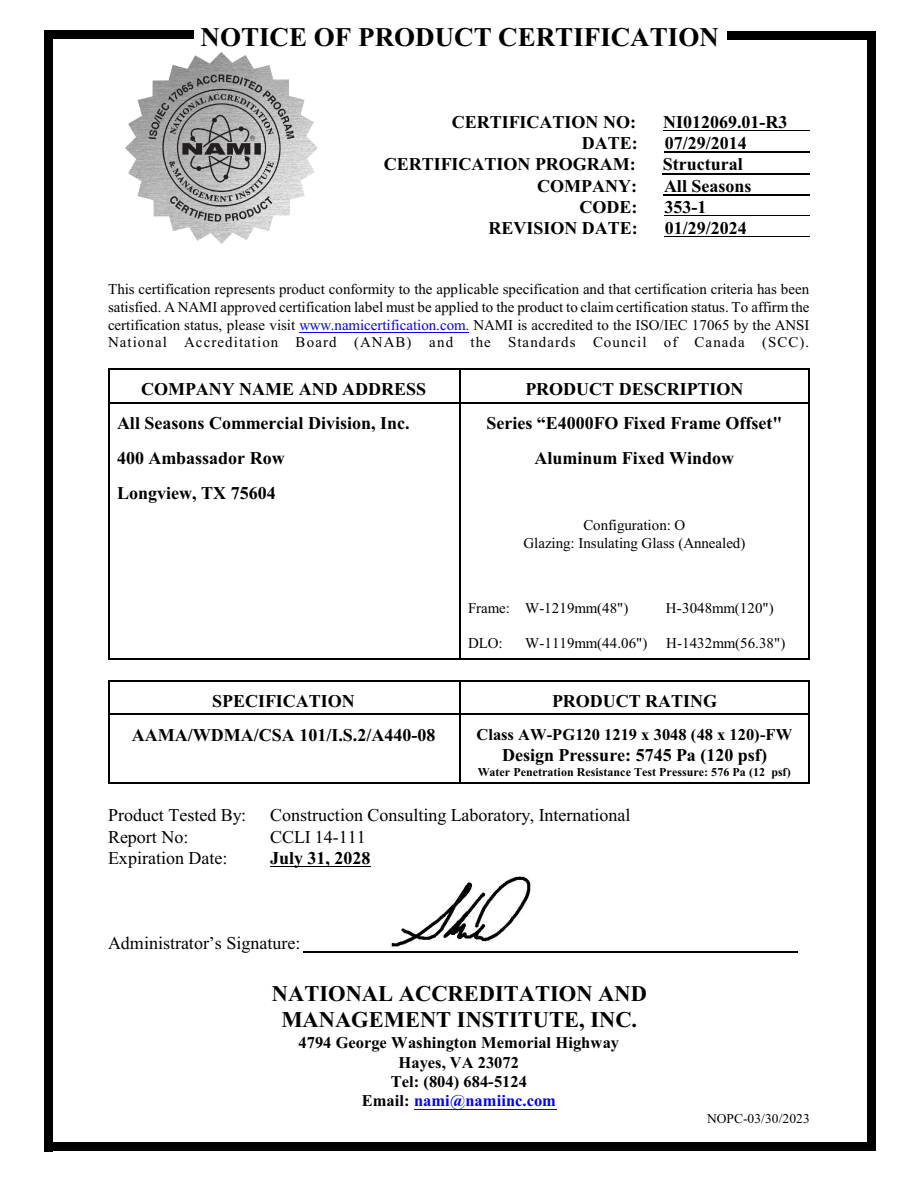
<style>
.page{position:relative;width:918px;height:1188px;background:#fff}
.page>*{position:absolute;margin:0;border:0;box-sizing:border-box;transform-origin:0 0}
.t1{font:700 27px "Times New Roman";color:#000}
.t2{font:700 22.5px/26.2px "Times New Roman";color:#000;text-align:center}
.t3{font:700 18px "Times New Roman";color:#000}
.t4{font:18px "Times New Roman";color:#000}
.t5{font:700 16.5px/19.5px "Times New Roman";color:#000;text-align:center}
.t6{font:15px/17.7px "Times New Roman";letter-spacing:.005em;color:#000;text-align:justify}
.t7{font:13.5px "Times New Roman";letter-spacing:.005em;color:#000}
.t8{font:700 12px "Times New Roman";color:#000}
.s1{color:#00f}
</style>
<div class="page">
<hr style="left:108px;top:369px;width:351px;height:1px;background:#000">
<hr style="left:108px;top:370px;width:1px;height:33px;background:#000">
<hr style="left:108px;top:402px;width:351px;height:1px;background:#000">
<hr style="left:809px;top:369px;width:1px;height:34px;background:#000">
<hr style="left:459px;top:369px;width:351px;height:1px;background:#000">
<hr style="left:459px;top:370px;width:1px;height:33px;background:#000">
<hr style="left:459px;top:402px;width:349px;height:1px;background:#000">
<hr style="left:108px;top:403px;width:1px;height:35px;background:#000">
<hr style="left:809px;top:403px;width:1px;height:35px;background:#000">
<hr style="left:459px;top:403px;width:1px;height:35px;background:#000">
<hr style="left:108px;top:438px;width:1px;height:34px;background:#000">
<hr style="left:809px;top:438px;width:1px;height:34px;background:#000">
<hr style="left:459px;top:438px;width:1px;height:34px;background:#000">
<hr style="left:108px;top:472px;width:1px;height:35px;background:#000">
<hr style="left:809px;top:472px;width:1px;height:35px;background:#000">
<hr style="left:459px;top:472px;width:1px;height:35px;background:#000">
<hr style="left:108px;top:507px;width:1px;height:48px;background:#000">
<hr style="left:809px;top:507px;width:1px;height:48px;background:#000">
<hr style="left:459px;top:507px;width:1px;height:48px;background:#000">
<hr style="left:108px;top:556px;width:1px;height:34px;background:#000">
<hr style="left:809px;top:556px;width:1px;height:34px;background:#000">
<hr style="left:459px;top:556px;width:1px;height:34px;background:#000">
<hr style="left:108px;top:590px;width:1px;height:35px;background:#000">
<hr style="left:809px;top:590px;width:1px;height:35px;background:#000">
<hr style="left:459px;top:590px;width:1px;height:35px;background:#000">
<hr style="left:108px;top:658px;width:351px;height:1px;background:#000">
<hr style="left:108px;top:625px;width:1px;height:33px;background:#000">
<hr style="left:809px;top:625px;width:1px;height:34px;background:#000">
<hr style="left:459px;top:658px;width:351px;height:1px;background:#000">
<hr style="left:459px;top:625px;width:1px;height:33px;background:#000">
<hr style="left:108px;top:681px;width:351px;height:1px;background:#000">
<hr style="left:108px;top:682px;width:1px;height:33px;background:#000">
<hr style="left:108px;top:714px;width:351px;height:1px;background:#000">
<hr style="left:809px;top:681px;width:1px;height:34px;background:#000">
<hr style="left:459px;top:681px;width:351px;height:1px;background:#000">
<hr style="left:459px;top:682px;width:1px;height:33px;background:#000">
<hr style="left:459px;top:714px;width:349px;height:1px;background:#000">
<hr style="left:108px;top:782px;width:351px;height:1px;background:#000">
<hr style="left:108px;top:715px;width:1px;height:67px;background:#000">
<hr style="left:809px;top:715px;width:1px;height:68px;background:#000">
<hr style="left:459px;top:782px;width:351px;height:1px;background:#000">
<hr style="left:459px;top:715px;width:1px;height:67px;background:#000">
<img style="left:125px;top:52px;width:193px;height:192px">
<hr style="left:663px;top:130px;width:147px;height:1px;background:#000">
<hr style="left:665px;top:152px;width:145px;height:1px;background:#000">
<hr style="left:663px;top:173px;width:147px;height:1px;background:#000">
<hr style="left:664px;top:194px;width:146px;height:1px;background:#000">
<hr style="left:665px;top:215px;width:145px;height:1px;background:#000">
<hr style="left:665px;top:236px;width:145px;height:1px;background:#000">
<hr style="left:300px;top:332px;width:169px;height:1px;background:#00f">
<hr style="left:270px;top:866px;width:101px;height:1px;background:#000">
<hr style="left:414px;top:1109px;width:142px;height:1px;background:#00f">
<div style="left:867px;top:32px;width:8px;height:1119px;background:#000"></div>
<div style="left:728px;top:32px;width:147px;height:8px;background:#000"></div>
<div style="left:44px;top:31px;width:9px;height:1120px;background:#000"></div>
<div style="left:44px;top:30px;width:150px;height:9px;background:#000"></div>
<hr style="left:303px;top:951px;width:495px;height:2px;background:#000">
<div style="left:44px;top:1142px;width:831px;height:9px;background:#000"></div>
<img style="left:391px;top:876px;width:140px;height:71px">
<h1 class="t1" style="left:201px;top:28px;width:520px">NOTICE OF PRODUCT CERTIFICATION</h1>
<p class="t3" style="left:452px;top:116px;width:186px">CERTIFICATION NO:</p>
<p class="t3" style="left:663px;top:116px;width:126px">NI012069.01-R3</p>
<p class="t3" style="left:582px;top:137px;width:57px">DATE:</p>
<p class="t3" style="left:665px;top:137px;width:84px">07/29/2014</p>
<p class="t3" style="left:384px;top:158px;width:254px">CERTIFICATION PROGRAM:</p>
<p class="t3" style="left:663px;top:158px;width:81px">Structural</p>
<p class="t3" style="left:537px;top:179px;width:101px">COMPANY:</p>
<p class="t3" style="left:664px;top:179px;width:89px">All Seasons</p>
<p class="t3" style="left:580px;top:201px;width:59px">CODE:</p>
<p class="t3" style="left:665px;top:201px;width:43px">353-1</p>
<p class="t3" style="left:488px;top:222px;width:151px">REVISION DATE:</p>
<p class="t3" style="left:665px;top:222px;width:84px">01/29/2024</p>
<p class="t6" style="left:108px;top:282px;width:703px">This certification represents product conformity to the applicable specification and that certification criteria has been satisfied. A NAMI approved certification label must be applied to the product to claim certification status. To affirm the certification status, please visit <span class="s1">www.namicertification.com.</span> NAMI is accredited to the ISO/IEC 17065 by the ANSI National Accreditation Board (ANAB) and the Standards Council of Canada (SCC).</p>
<p class="t3" style="left:141px;top:383px;width:287px">COMPANY NAME AND ADDRESS</p>
<p class="t3" style="left:525px;top:383px;width:220px">PRODUCT DESCRIPTION</p>
<p class="t3" style="left:117px;top:417px;width:294px">All Seasons Commercial Division, Inc.</p>
<p class="t3" style="left:486px;top:417px;width:298px">Series “E4000FO Fixed Frame Offset"</p>
<p class="t3" style="left:117px;top:452px;width:169px">400 Ambassador Row</p>
<p class="t3" style="left:535px;top:452px;width:201px">Aluminum Fixed Window</p>
<p class="t3" style="left:117px;top:486px;width:160px">Longview, TX 75604</p>
<p class="t6" style="left:523px;top:517px;width:224px;text-align:center">Configuration: O<br>Glazing: Insulating Glass (Annealed)</p>
<p class="t6" style="left:468px;top:601px;width:162px">Frame: W-1219mm(48")</p>
<p class="t6" style="left:666px;top:601px;width:109px">H-3048mm(120")</p>
<p class="t6" style="left:468px;top:635px;width:36px">DLO:</p>
<p class="t6" style="left:525px;top:635px;width:124px">W-1119mm(44.06")</p>
<p class="t6" style="left:666px;top:635px;width:121px">H-1432mm(56.38")</p>
<p class="t3" style="left:212px;top:694px;width:144px">SPECIFICATION</p>
<p class="t3" style="left:552px;top:694px;width:167px">PRODUCT RATING</p>
<p class="t3" style="left:132px;top:729px;width:305px">AAMA/WDMA/CSA 101/I.S.2/A440-08</p>
<p class="t5" style="left:476px;top:726px;width:317px">Class AW-PG120 1219 x 3048 (48 x 120)-FW</p>
<p class="t3" style="left:502px;top:748px;width:267px">Design Pressure: 5745 Pa (120 psf)</p>
<p class="t8" style="left:478px;top:768px;width:315px">Water Penetration Resistance Test Pressure: 576 Pa (12 psf)</p>
<p class="t4" style="left:108px;top:809px;width:140px">Product Tested By:</p>
<p class="t4" style="left:270px;top:809px;width:362px">Construction Consulting Laboratory, International</p>
<p class="t4" style="left:108px;top:830px;width:82px">Report No:</p>
<p class="t4" style="left:270px;top:830px;width:97px">CCLI 14-111</p>
<p class="t4" style="left:108px;top:852px;width:121px">Expiration Date:</p>
<p class="t3" style="left:270px;top:852px;width:102px">July 31, 2028</p>
<p class="t4" style="left:108px;top:937px;width:194px">Administrator’s Signature:</p>
<h2 class="t2" style="left:272px;top:983px;width:376px">NATIONAL ACCREDITATION AND<br>MANAGEMENT INSTITUTE, INC.</h2>
<p class="t5" style="left:299px;top:1035px;width:322px">4794 George Washington Memorial Highway<br>Hayes, VA 23072<br>Tel: (804) 684-5124<br>Email: <span class="s1">nami@namiinc.com</span></p>
<p class="t7" style="left:707px;top:1113px;width:104px">NOPC-03/30/2023</p>
</div>
